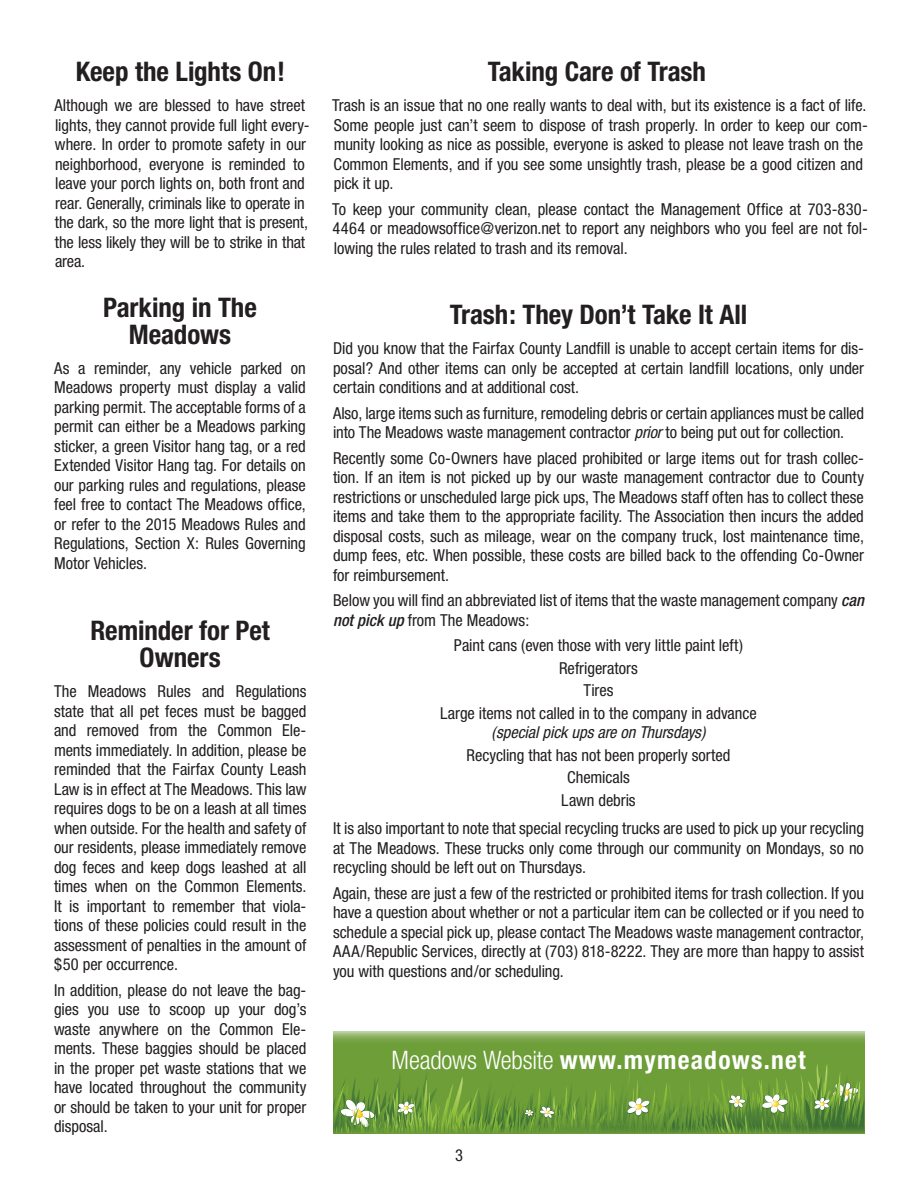
<style>
.page{position:relative;width:918px;height:1188px;background:#fff}
.page>*{position:absolute;margin:0;border:0;box-sizing:border-box;transform-origin:0 0}
.Headline{font:700 condensed 27px/27px "Helvetica Neue";letter-spacing:-.005em;color:#231f20;text-align:center}
.Headline-2{font:700 condensed 25.5px "Helvetica Neue";letter-spacing:.05em;color:#fff}
.Body{font:condensed 16.5px/19.5px "Helvetica Neue";letter-spacing:-.005em;color:#231f20;text-align:justify}
.s1{font-style:italic}
.s2{font-weight:500;font-style:italic}
.s3{font-weight:300}
</style>
<div class="page">
<svg style="left:333px;top:1032px;width:531px;height:102px;background:#77a446"></svg>
<svg style="left:333px;top:1063px;width:531px;height:70px;background:#6f9d3f"></svg>
<p class="Headline" style="left:76px;top:58px;width:211px">Keep the Lights On!</p>
<p class="Body" style="left:54px;top:95px;width:257px;text-align:left">Although we are blessed to have street lights, they cannot provide full light every&shy;where. In order to promote safety in our neighborhood, everyone is reminded to leave your porch lights on, both front and rear. Generally, criminals like to operate in the dark, so the more light that is present, the less likely they will be to strike in that area.</p>
<p class="Headline" style="left:103px;top:293px;width:155px">Parking in The<br>Meadows</p>
<p class="Body" style="left:54px;top:358px;width:253px">As a reminder, any vehicle parked on Meadows property must display a valid parking permit. The acceptable forms of a permit can either be a Meadows parking sticker, a green Visitor hang tag, or a red Extended Visitor Hang tag. For details on our parking rules and regulations, please feel free to contact The Meadows office, or refer to the 2015 Meadows Rules and Regulations, Section X: Rules Governing Motor Vehicles.</p>
<p class="Headline" style="left:91px;top:617px;width:181px">Reminder for Pet<br>Owners</p>
<p class="Body" style="left:54px;top:682px;width:254px">The Meadows Rules and Regulations state that all pet feces must be bagged and removed from the Common Ele&shy;ments immediately. In addition, please be reminded that the Fairfax County Leash Law is in effect at The Meadows. This law requires dogs to be on a leash at all times when outside. For the health and safety of our residents, please immediately remove dog feces and keep dogs leashed at all times when on the Common Elements.<br>It is important to remember that viola&shy;tions of these policies could result in the assessment of penalties in the amount of $50 per occurrence.</p>
<p class="Body" style="left:54px;top:980px;width:254px">In addition, please do not leave the bag&shy;gies you use to scoop up your dog’s waste anywhere on the Common Ele&shy;ments. These baggies should be placed in the proper pet waste stations that we have located throughout the community or should be taken to your unit for proper disposal.</p>
<p class="Headline" style="left:488px;top:58px;width:220px">Taking Care of Trash</p>
<p class="Body" style="left:332px;top:95px;width:537px;text-align:left">Trash is an issue that no one really wants to deal with, but its existence is a fact of life.<br>Some people just can’t seem to dispose of trash properly. In order to keep our com&shy;munity looking as nice as possible, everyone is asked to please not leave trash on the Common Elements, and if you see some unsightly trash, please be a good citizen and pick it up.</p>
<p class="Body" style="left:332px;top:199px;width:537px">To keep your community clean, please contact the Management Office at 703-830- 4464 or meadowsoffice@verizon.net to report any neighbors who you feel are not fol&shy;lowing the rules related to trash and its removal.</p>
<p class="Headline" style="left:450px;top:301px;width:299px">Trash: They Don’t Take It All</p>
<p class="Body" style="left:333px;top:338px;width:533px">Did you know that the Fairfax County Landfill is unable to accept certain items for dis&shy;posal? And other items can only be accepted at certain landfill locations, only under certain conditions and at additional cost.</p>
<p class="Body" style="left:333px;top:403px;width:533px">Also, large items such as furniture, remodeling debris or certain appliances must be called into The Meadows waste management contractor <span class="s1">prior</span> to being put out for collection.</p>
<p class="Body" style="left:333px;top:448px;width:533px">Recently some Co-Owners have placed prohibited or large items out for trash collec&shy;tion. If an item is not picked up by our waste management contractor due to County restrictions or unscheduled large pick ups, The Meadows staff often has to collect these items and take them to the appropriate facility. The Association then incurs the added disposal costs, such as mileage, wear on the company truck, lost maintenance time, dump fees, etc. When possible, these costs are billed back to the offending Co-Owner for reimbursement.</p>
<p class="Body" style="left:333px;top:590px;width:533px">Below you will find an abbreviated list of items that the waste management company <span class="s2">can not pick up</span> from The Meadows:</p>
<p class="Body" style="left:454px;top:635px;width:291px">Paint cans (even those with very little paint left)</p>
<p class="Body" style="left:559px;top:658px;width:80px">Refrigerators</p>
<p class="Body" style="left:584px;top:680px;width:31px">Tires</p>
<p class="Body" style="left:440px;top:703px;width:318px;text-align:center">Large items not called in to the company in advance <span class="s1">(special pick ups are on Thursdays)</span></p>
<p class="Body" style="left:467px;top:745px;width:265px">Recycling that has not been properly sorted</p>
<p class="Body" style="left:567px;top:767px;width:64px">Chemicals</p>
<p class="Body" style="left:561px;top:790px;width:76px">Lawn debris</p>
<p class="Body" style="left:333px;top:818px;width:533px">It is also important to note that special recycling trucks are used to pick up your recycling at The Meadows. These trucks only come through our community on Mondays, so no recycling should be left out on Thursdays.</p>
<p class="Body" style="left:333px;top:883px;width:533px">Again, these are just a few of the restricted or prohibited items for trash collection. If you have a question about whether or not a particular item can be collected or if you need to schedule a special pick up, please contact The Meadows waste management contractor, AAA/Republic Services, directly at (703) 818-8222. They are more than happy to assist you with questions and/or scheduling.</p>
<p class="Headline-2" style="left:392px;top:1045px;width:416px"><span class="s3">Meadows Website</span> www.mymeadows.net</p>
<p class="Body" style="left:455px;top:1145px;width:9px">3</p>
</div>
